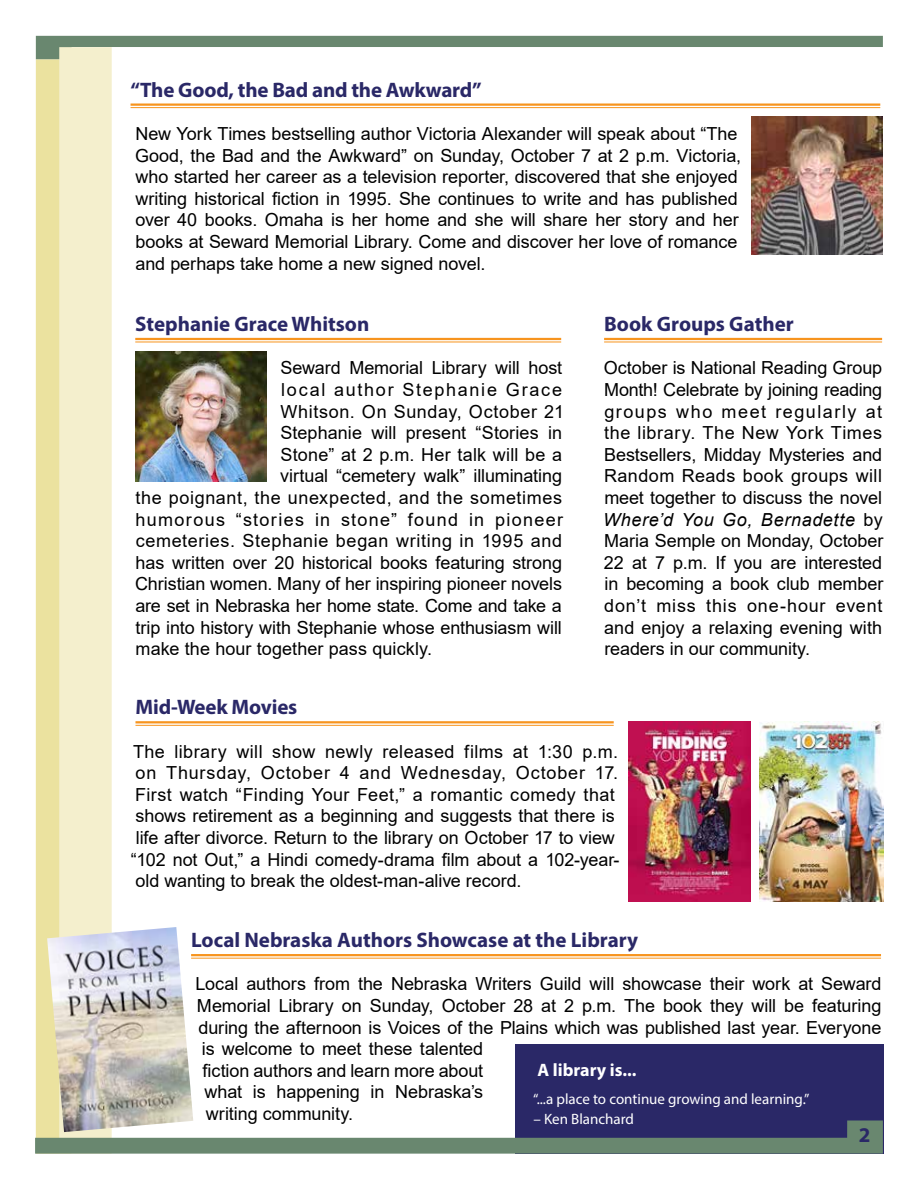
<style>
.page{position:relative;width:918px;height:1188px;background:#fff}
.page>*{position:absolute;margin:0;border:0;box-sizing:border-box;transform-origin:0 0}
.t1{font:700 21px "Myriad Pro";color:#2a2867}
.t2{font:18px/21.6px "Arial";letter-spacing:-.005em;color:#000}
.t3{font:18px "Arial";letter-spacing:.035em;color:#000}
.t4{font:18px "Arial";letter-spacing:.075em;color:#000}
.t5{font:18px "Arial";letter-spacing:.015em;color:#000}
.t6{font:18px "Arial";letter-spacing:.095em;color:#000}
.t7{font:700 18px "Myriad Pro";color:#fff}
.t8{font:15px "Myriad Pro";color:#fff}
.s1{font-style:italic}
</style>
<div class="page">
<div style="left:515px;top:1044px;width:369px;height:110px;background:#2a2867"></div>
<div style="left:36px;top:59px;width:35px;height:1095px;background:#ebe29f"></div>
<svg style="left:36px;top:36px;width:847px;height:23px"></svg>
<div style="left:59px;top:47px;width:53px;height:1107px;background:#f4efcd"></div>
<svg style="left:35px;top:1120px;width:848px;height:34px"></svg>
<hr style="left:131px;top:104px;width:749px;height:2px;background:#f7941e">
<hr style="left:131px;top:107px;width:749px;height:1px;background:#f7941e">
<hr style="left:135px;top:338px;width:426px;height:2px;background:#f7941e">
<hr style="left:135px;top:342px;width:426px;height:1px;background:#f7941e">
<img style="left:752px;top:117px;width:131px;height:138px">
<img style="left:135px;top:352px;width:132px;height:129px">
<hr style="left:191px;top:954px;width:690px;height:2px;background:#f7941e">
<hr style="left:191px;top:958px;width:690px;height:1px;background:#f7941e">
<img style="left:47px;top:927px;width:146px;height:205px">
<hr style="left:135px;top:721px;width:479px;height:2px;background:#f7941e">
<hr style="left:135px;top:725px;width:479px;height:1px;background:#f7941e">
<img style="left:759px;top:722px;width:125px;height:179px">
<img style="left:629px;top:722px;width:121px;height:179px">
<hr style="left:604px;top:338px;width:278px;height:2px;background:#f7941e">
<hr style="left:604px;top:342px;width:278px;height:1px;background:#f7941e">
<p class="t1" style="left:131px;top:76px;width:353px">“The Good, the Bad and the Awkward”</p>
<p class="t2" style="left:135px;top:123px;width:608px">New York Times bestselling author Victoria Alexander will speak about “The Good, the Bad and the Awkward” on Sunday, October 7 at 2 p.m. Victoria, who started her career as a television reporter, discovered that she enjoyed writing historical fiction in 1995. She continues to write and has published over 40 books. Omaha is her home and she will share her story and her books at Seward Memorial Library. Come and discover her love of romance and perhaps take home a new signed novel.</p>
<p class="t1" style="left:135px;top:310px;width:236px">Stephanie Grace Whitson</p>
<p class="t2" style="left:281px;top:357px;width:283px">Seward Memorial Library will host</p>
<p class="t6" style="left:281px;top:377px;width:282px">local author Stephanie Grace</p>
<p class="t3" style="left:280px;top:399px;width:285px">Whitson. On Sunday, October 21</p>
<p class="t2" style="left:281px;top:422px;width:283px">Stephanie will present “Stories in</p>
<p class="t5" style="left:281px;top:442px;width:283px">Stone” at 2 p.m. Her talk will be a</p>
<p class="t2" style="left:280px;top:465px;width:283px">virtual “cemetery walk” illuminating</p>
<p class="t3" style="left:135px;top:485px;width:428px">the poignant, the unexpected, and the sometimes</p>
<p class="t4" style="left:136px;top:507px;width:429px">humorous “stories in stone” found in pioneer</p>
<p class="t3" style="left:136px;top:528px;width:428px">cemeteries. Stephanie began writing in 1995 and</p>
<p class="t2" style="left:136px;top:551px;width:428px">has written over 20 historical books featuring strong</p>
<p class="t2" style="left:135px;top:573px;width:429px">Christian women. Many of her inspiring pioneer novels</p>
<p class="t2" style="left:136px;top:595px;width:428px">are set in Nebraska her home state. Come and take a</p>
<p class="t2" style="left:135px;top:616px;width:428px">trip into history with Stephanie whose enthusiasm will</p>
<p class="t2" style="left:136px;top:638px;width:298px">make the hour together pass quickly.</p>
<p class="t1" style="left:604px;top:310px;width:191px">Book Groups Gather</p>
<p class="t2" style="left:603px;top:357px;width:282px;text-align:justify">October is National Reading Group Month! Celebrate by joining reading groups who meet regularly at the library. The New York Times Bestsellers, Midday Mysteries and Random Reads book groups will meet together to discuss the novel <span class="s1">Where’d You Go, Bernadette</span> by Maria Semple on Monday, October 22 at 7 p.m. If you are interested in becoming a book club member don’t miss this one-hour event and enjoy a relaxing evening with readers in our community.</p>
<p class="t1" style="left:135px;top:694px;width:163px">Mid-Week Movies</p>
<p class="t2" style="left:131px;top:740px;width:490px">The library will show newly released films at 1:30 p.m. on Thursday, October 4 and Wednesday, October 17.<br>First watch “Finding Your Feet,” a romantic comedy that shows retirement as a beginning and suggests that there is life after divorce. Return to the library on October 17 to view “102 not Out,” a Hindi comedy-drama film about a 102-year&shy;old wanting to break the oldest-man-alive record.</p>
<p class="t1" style="left:191px;top:927px;width:449px">Local Nebraska Authors Showcase at the Library</p>
<p class="t2" style="left:195px;top:973px;width:688px">Local authors from the Nebraska Writers Guild will showcase their work at Seward</p>
<p class="t2" style="left:197px;top:995px;width:686px">Memorial Library on Sunday, October 28 at 2 p.m. The book they will be featuring</p>
<p class="t2" style="left:199px;top:1016px;width:684px">during the afternoon is Voices of the Plains which was published last year. Everyone</p>
<p class="t2" style="left:202px;top:1038px;width:283px">is welcome to meet these talented</p>
<p class="t2" style="left:203px;top:1060px;width:282px">fiction authors and learn more about</p>
<p class="t2" style="left:205px;top:1081px;width:280px">what is happening in Nebraska’s</p>
<p class="t2" style="left:206px;top:1103px;width:149px">writing community.</p>
<p class="t7" style="left:538px;top:1058px;width:101px">A library is...</p>
<p class="t8" style="left:533px;top:1090px;width:278px">“...a place to continue growing and learning.”</p>
<p class="t8" style="left:533px;top:1109px;width:102px">– Ken Blanchard</p>
<p class="t1" style="left:859px;top:1121px;width:13px">2</p>
</div>
